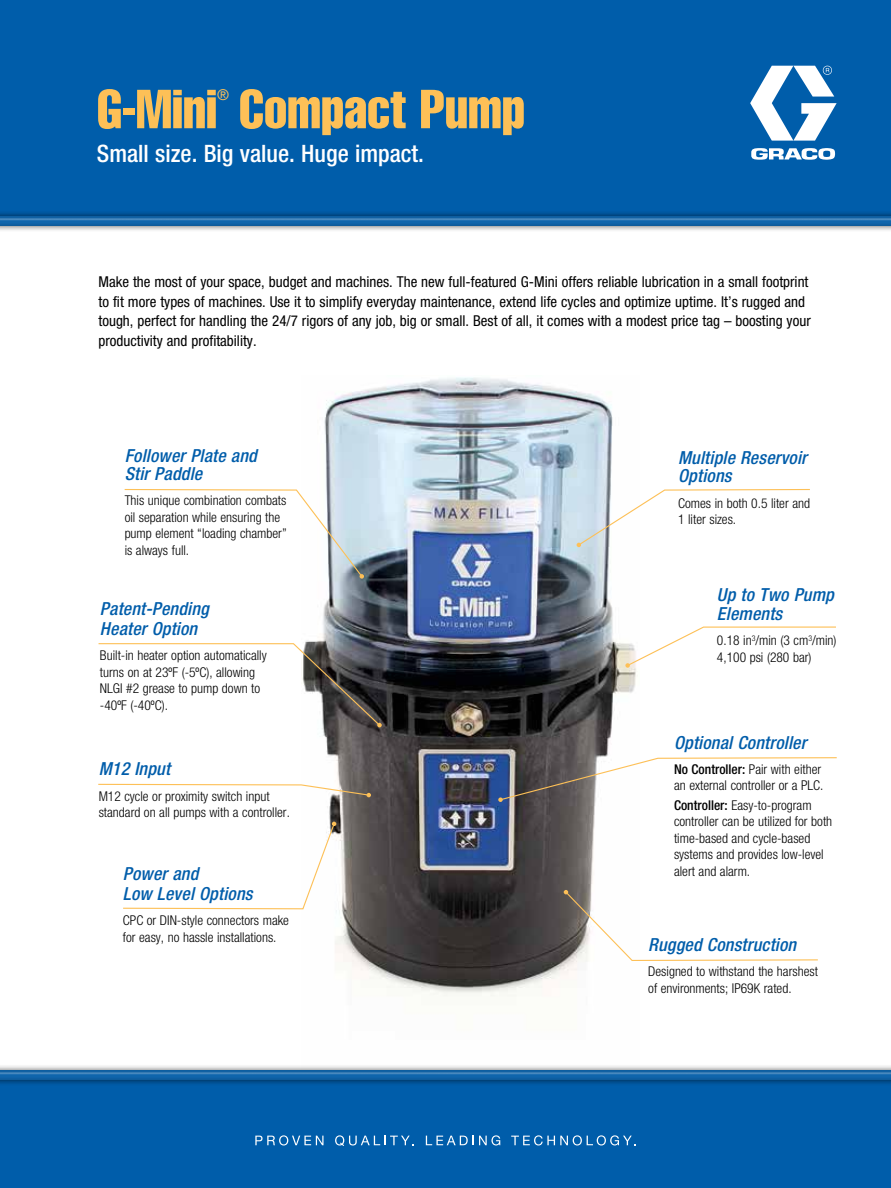
<style>
.page{position:relative;width:891px;height:1188px;background:#fff}
.page>*{position:absolute;margin:0;border:0;box-sizing:border-box;transform-origin:0 0}
.t1{font:54px "Helvetica LT Std Comp";color:#fdc057}
.t2{font:500 condensed 24px "Helvetica Neue LT Std";color:#fff}
.t3{font:italic 500 condensed 18px/18px "Helvetica Neue LT Std";letter-spacing:.01em;color:#005daa}
.t4{font:condensed 15px/19.5px "Helvetica Neue LT Std";color:#000}
.t5{font:condensed 15px "Helvetica Neue LT Std";color:#fdc057}
.t6{font:300 condensed 13.5px/16.5px "Helvetica Neue LT Std";color:#000}
.s1{font-weight:500}
</style>
<div class="page">
<img style="left:305px;top:377px;width:333px;height:620px">
<div style="left:0;top:1080px;width:891px;height:108px;background:#005daa"></div>
<svg style="left:255px;top:1135px;width:69px;height:10px"></svg>
<svg style="left:335px;top:1135px;width:79px;height:11px"></svg>
<svg style="left:426px;top:1135px;width:74px;height:10px"></svg>
<svg style="left:511px;top:1135px;width:125px;height:10px"></svg>
<div style="left:0;top:0;width:891px;height:216px;background:#005daa"></div>
<svg style="left:750px;top:66px;width:87px;height:75px"></svg>
<svg style="left:751px;top:148px;width:84px;height:12px"></svg>
<div style="left:0;top:210px;width:891px;height:22px;background:#000;opacity:.54"></div>
<div style="left:0;top:216px;width:891px;height:10px;background:#0f62a7"></div>
<hr style="left:0;top:218px;width:891px;height:3px;background:#fff">
<div style="left:0;top:1064px;width:891px;height:22px;background:#000;opacity:.54"></div>
<svg style="left:0;top:1070px;width:891px;height:10px;background:#1968a9"></svg>
<svg style="left:625px;top:626px;width:211px;height:42px"></svg>
<svg style="left:498px;top:757px;width:339px;height:45px"></svg>
<svg style="left:564px;top:890px;width:254px;height:72px"></svg>
<svg style="left:577px;top:488px;width:233px;height:59px"></svg>
<svg style="left:98px;top:643px;width:284px;height:84px"></svg>
<svg style="left:98px;top:783px;width:273px;height:14px"></svg>
<svg style="left:123px;top:822px;width:213px;height:88px"></svg>
<svg style="left:124px;top:488px;width:240px;height:91px"></svg>
<p class="t5" style="left:217px;top:86px;width:13px">®</p>
<h1 class="t1" style="left:97px;top:75px;width:430px">G-Mini Compact Pump</h1>
<h2 class="t2" style="left:97px;top:139px;width:329px">Small size. Big value. Huge impact.</h2>
<p class="t4" style="left:99px;top:272px;width:714px">Make the most of your space, budget and machines. The new full-featured G-Mini offers reliable lubrication in a small footprint to fit more types of machines. Use it to simplify everyday maintenance, extend life cycles and optimize uptime. It’s rugged and tough, perfect for handling the 24/7 rigors of any job, big or small. Best of all, it comes with a modest price tag – boosting your productivity and profitability.</p>
<h3 class="t3" style="left:125px;top:447px;width:134px">Follower Plate and<br>Stir Paddle</h3>
<p class="t6" style="left:125px;top:492px;width:164px">This unique combination combats oil separation while ensuring the pump element “loading chamber” is always full.</p>
<h3 class="t3" style="left:100px;top:600px;width:110px;line-height:19.5px">Patent-Pending<br>Heater Option</h3>
<p class="t6" style="left:100px;top:647px;width:168px">Built-in heater option automatically turns on at 23ºF (-5ºC), allowing<br>NLGI #2 grease to pump down to -40ºF (-40ºC).</p>
<h3 class="t3" style="left:99px;top:760px;width:73px">M12 Input</h3>
<p class="t6" style="left:99px;top:787px;width:193px">M12 cycle or proximity switch input standard on all pumps with a controller.</p>
<h3 class="t3" style="left:123px;top:864px;width:131px;line-height:19.5px">Power and<br>Low Level Options</h3>
<p class="t6" style="left:123px;top:912px;width:168px">CPC or DIN-style connectors make for easy, no hassle installations.</p>
<h3 class="t3" style="left:678px;top:449px;width:130px">Multiple Reservoir<br>Options</h3>
<p class="t6" style="left:678px;top:494px;width:133px">Comes in both 0.5 liter and<br>1 liter sizes.</p>
<h3 class="t3" style="left:717px;top:586px;width:118px;line-height:18.8px">Up to Two Pump<br>Elements</h3>
<p class="t6" style="left:717px;top:632px;width:121px">0.18 in<sup>3</sup>/min (3 cm<sup>3</sup>/min)<br>4,100 psi (280 bar)</p>
<h3 class="t3" style="left:674px;top:734px;width:134px">Optional Controller</h3>
<p class="t6" style="left:674px;top:761px;width:151px"><span class="s1">No Controller:</span> Pair with either an external controller or a PLC.</p>
<p class="t6" style="left:674px;top:797px;width:160px"><span class="s1">Controller:</span> Easy-to-program controller can be utilized for both time-based and cycle-based systems and provides low-level alert and alarm.</p>
<h3 class="t3" style="left:648px;top:936px;width:149px">Rugged Construction</h3>
<p class="t6" style="left:648px;top:963px;width:171px">Designed to withstand the harshest of environments; IP69K rated.</p>
</div>
